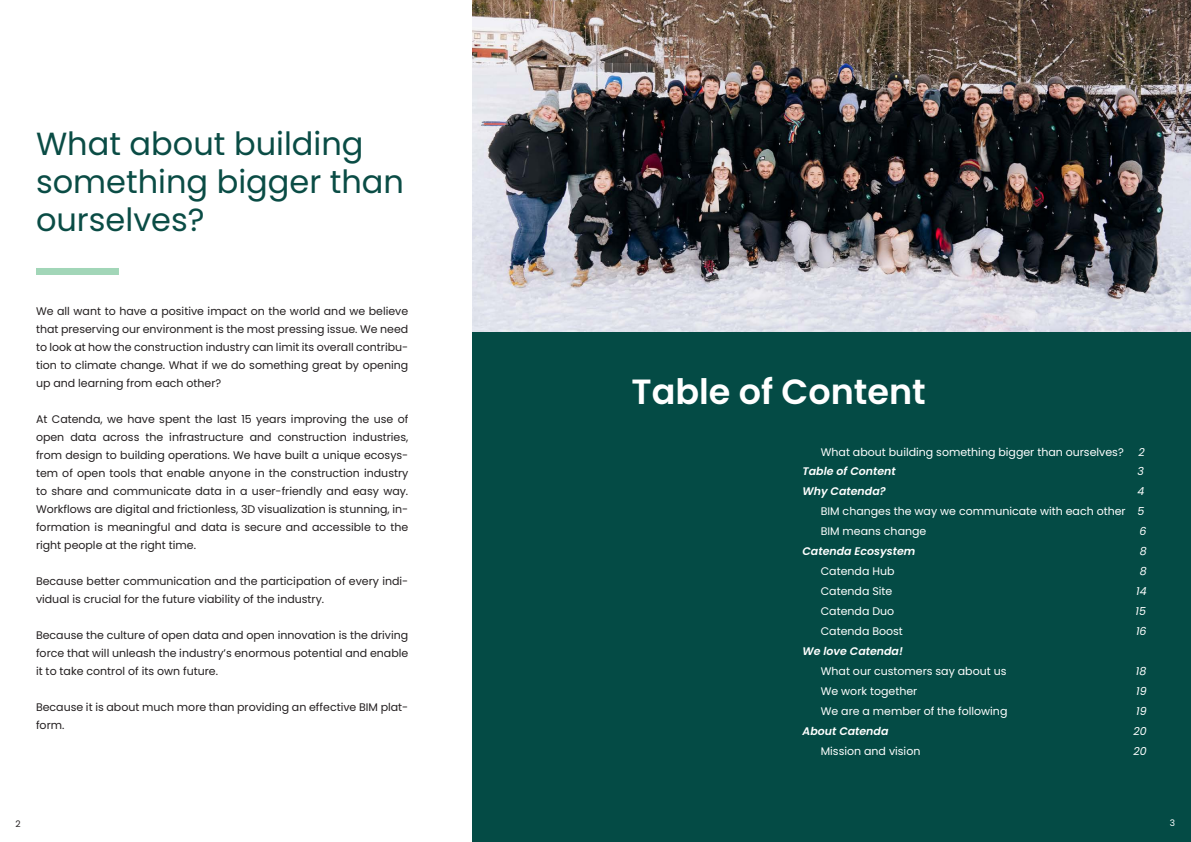
<style>
.page{position:relative;width:1191px;height:842px;background:#fff}
.page>*{position:absolute;margin:0;border:0;box-sizing:border-box;transform-origin:0 0}
.Title_page__w{font:600 35px "Poppins";color:#fff}
.Title_page{font:32px/38.4px "Poppins";color:#0a4c45}
.Text_area__b{font:11px/18px "Poppins";color:#231f20;text-align:justify}
.text_area__w{font:11px "Poppins";color:#fff}
.text_area__w-2{font:italic 600 11px "Poppins";color:#fff}
.text_area__w-3{font:italic 11px "Poppins";color:#fff}
.t1{font:9px "Poppins";color:#231f20}
.t2{font:9px "Poppins";color:#fff}
.s1{font-style:italic}
</style>
<div class="page">
<div style="left:472px;top:332px;width:719px;height:510px;background:#044b45"></div>
<div style="left:36px;top:268px;width:83px;height:7px;background:#a2d6b8"></div>
<img style="left:472px;top:0;width:719px;height:332px">
<p class="Title_page" style="left:36px;top:124px;width:369px">What about building something bigger than ourselves?</p>
<p class="Text_area__b" style="left:36px;top:303px;width:374px">We all want to have a positive impact on the world and we believe that preserving our environment is the most pressing issue. We need to look at how the construction industry can limit its overall contribu&shy;tion to climate change. What if we do something great by opening up and learning from each other?</p>
<p class="Text_area__b" style="left:36px;top:411px;width:374px">At Catenda, we have spent the last 15 years improving the use of open data across the infrastructure and construction industries, from design to building operations. We have built a unique ecosys&shy;tem of open tools that enable anyone in the construction industry to share and communicate data in a user-friendly and easy way.<br>Workflows are digital and frictionless, 3D visualization is stunning, in&shy;formation is meaningful and data is secure and accessible to the right people at the right time.</p>
<p class="Text_area__b" style="left:36px;top:573px;width:374px">Because better communication and the participation of every indi&shy;vidual is crucial for the future viability of the industry.</p>
<p class="Text_area__b" style="left:36px;top:627px;width:374px">Because the culture of open data and open innovation is the driving force that will unleash the industry’s enormous potential and enable it to take control of its own future.</p>
<p class="Text_area__b" style="left:36px;top:699px;width:374px">Because it is about much more than providing an effective BIM plat&shy;form.</p>
<p class="Title_page__w" style="left:631px;top:371px;width:296px">Table of Content</p>
<p class="text_area__w" style="left:820px;top:446px;width:304px">What about building something bigger than ourselves?</p>
<p class="text_area__w-3" style="left:1138px;top:446px;width:8px">2</p>
<p class="text_area__w-2" style="left:802px;top:465px;width:95px">Table of Content</p>
<p class="text_area__w-3" style="left:1137px;top:465px;width:8px">3</p>
<p class="text_area__w-2" style="left:802px;top:485px;width:85px">Why Catenda?</p>
<p class="text_area__w-3" style="left:1137px;top:485px;width:8px">4</p>
<p class="text_area__w" style="left:820px;top:505px;width:325px">BIM changes the way we communicate with each other <span class="s1">5</span></p>
<p class="text_area__w" style="left:820px;top:525px;width:107px">BIM means change</p>
<p class="text_area__w-3" style="left:1139px;top:525px;width:8px">6</p>
<p class="text_area__w-2" style="left:802px;top:545px;width:114px">Catenda Ecosystem</p>
<p class="text_area__w-3" style="left:1139px;top:545px;width:8px">8</p>
<p class="text_area__w" style="left:820px;top:565px;width:75px">Catenda Hub</p>
<p class="text_area__w-3" style="left:1139px;top:565px;width:8px">8</p>
<p class="text_area__w" style="left:820px;top:585px;width:73px">Catenda Site</p>
<p class="text_area__w-3" style="left:1136px;top:585px;width:12px">14</p>
<p class="text_area__w" style="left:820px;top:605px;width:75px">Catenda Duo</p>
<p class="text_area__w-3" style="left:1135px;top:605px;width:12px">15</p>
<p class="text_area__w" style="left:820px;top:625px;width:84px">Catenda Boost</p>
<p class="text_area__w-3" style="left:1136px;top:625px;width:12px">16</p>
<p class="text_area__w-2" style="left:802px;top:645px;width:102px">We love Catenda!</p>
<p class="text_area__w" style="left:820px;top:665px;width:187px">What our customers say about us</p>
<p class="text_area__w-3" style="left:1135px;top:665px;width:12px">18</p>
<p class="text_area__w" style="left:820px;top:685px;width:98px">We work together</p>
<p class="text_area__w-3" style="left:1136px;top:685px;width:12px">19</p>
<p class="text_area__w" style="left:820px;top:705px;width:188px">We are a member of the following</p>
<p class="text_area__w-3" style="left:1136px;top:705px;width:12px">19</p>
<p class="text_area__w-2" style="left:802px;top:725px;width:87px">About Catenda</p>
<p class="text_area__w-3" style="left:1133px;top:725px;width:15px">20</p>
<p class="text_area__w" style="left:820px;top:745px;width:101px">Mission and vision</p>
<p class="text_area__w-3" style="left:1133px;top:745px;width:15px">20</p>
<p class="t1" style="left:15px;top:819px;width:7px">2</p>
<p class="t2" style="left:1169px;top:818px;width:7px">3</p>
</div>
